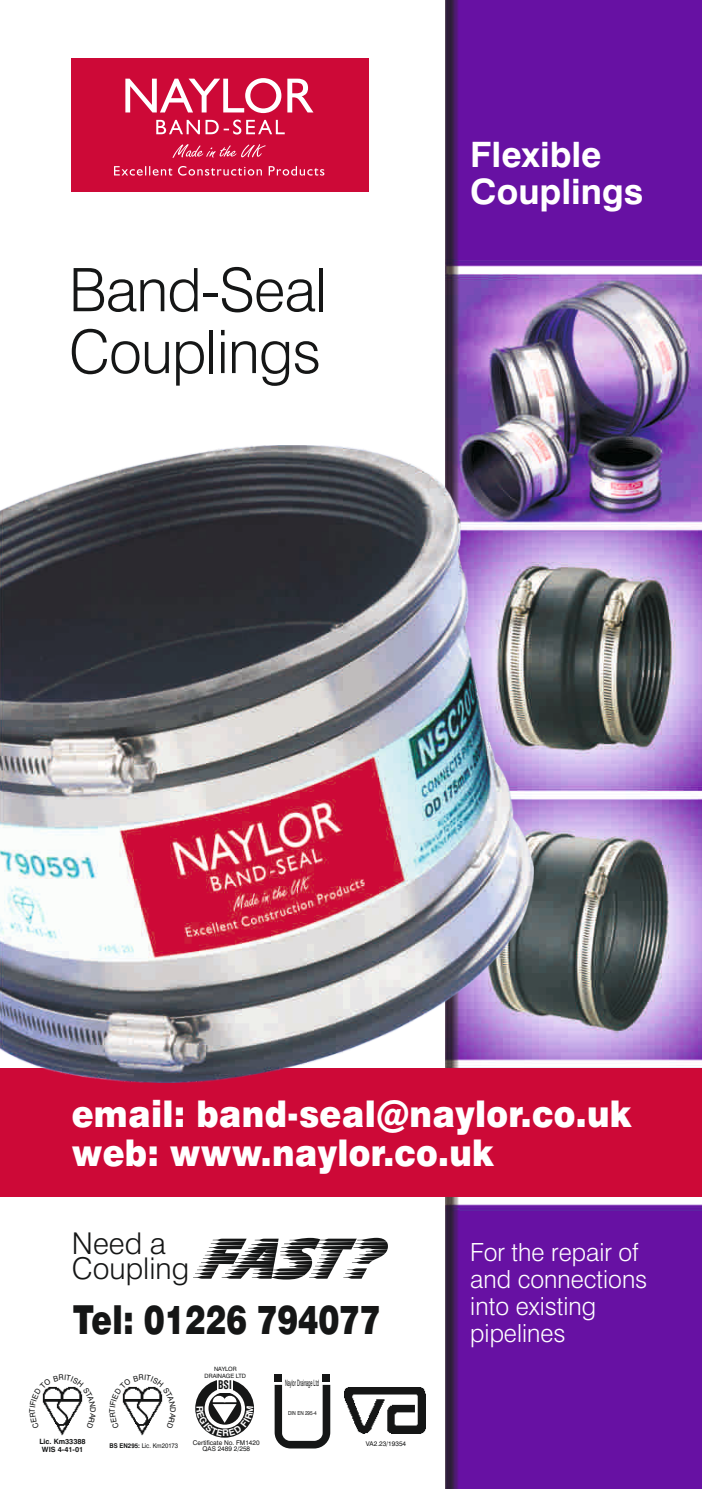
<style>
.page{position:relative;width:702px;height:1489px;background:#fff}
.page>*{position:absolute;margin:0;border:0;box-sizing:border-box;transform-origin:0 0}
.t1{font:300 60px/61.8px "Swiss 721 BT";letter-spacing:-.015em;color:#151616}
.t2{font:900 40px "Swiss 721 BT";letter-spacing:.01em;color:#151616;scale:.77 1}
.t3{font:900 36.75px/39.2px "Swiss 721 BT";letter-spacing:.01em;color:#fff;scale:.89 1}
.t4{font:700 35px/37px "Swiss 721 BT";color:#fff}
.t5{font:300 30px/25px "Swiss 721 BT";color:#151616}
.t6{font:300 25px/27px "Swiss 721 BT";color:#fff}
.t7{font:700 condensed 11.5px "Swiss 721 BT";color:#151616;scale:.87 1}
.t8{font:8.75px "Swiss 721 BT";color:#151616;scale:.44 1}
.t9{font:700 7.25px/8.2px "Swiss 721 BT";color:#151616;text-align:center}
.t10{font:6.5px/6.8px "Swiss 721 BT";color:#151616;text-align:center}
.t11{font:6.5px "Swiss 721 BT";color:#151616;scale:.92 1}
.t12{font:6px/6.5px "Swiss 721 BT";color:#151616;text-align:center}
.t13{font:5.5px "Swiss 721 BT";color:#151616;scale:.85 1}
.s1{font-family:"Slipstream Let Plain";font-weight:400;font-size:60px}
.s2{font-weight:700}
</style>
<div class="page">
<img style="left:445px;top:0;width:257px;height:1488px">
<div style="left:0;top:1068px;width:702px;height:129px;background:#cd0937"></div>
<img style="left:0;top:445px;width:534px;height:636px">
<img style="left:137px;top:1428px;width:10px;height:8px">
<svg style="left:195px;top:1378px;width:59px;height:59px"></svg>
<svg style="left:204px;top:1388px;width:41px;height:40px"></svg>
<svg style="left:208px;top:1392px;width:33px;height:32px"></svg>
<div style="left:217px;top:1378px;width:15px;height:13px;background:#fff"></div>
<img style="left:57px;top:1428px;width:10px;height:8px">
<svg style="left:274px;top:1384px;width:56px;height:64px"></svg>
<div style="left:274px;top:1374px;width:8px;height:7px;background:#151616"></div>
<div style="left:322px;top:1374px;width:8px;height:7px;background:#151616"></div>
<img style="left:345px;top:1387px;width:80px;height:46px">
<div style="left:72px;top:59px;width:297px;height:133px;background:#cd0937"></div>
<svg style="left:172px;top:144px;width:93px;height:14px"></svg>
<svg style="left:114px;top:166px;width:210px;height:10px"></svg>
<svg style="left:125px;top:78px;width:188px;height:35px"></svg>
<svg style="left:156px;top:120px;width:129px;height:14px"></svg>
<svg style="left:122px;top:1386px;width:41px;height:42px"></svg>
<svg style="left:196px;top:1395px;width:57px;height:41px"></svg>
<svg style="left:42px;top:1386px;width:41px;height:42px"></svg>
<h1 class="t1" style="left:69px;top:265px;width:260px">Band-Seal<br>Couplings</h1>
<h3 class="t4" style="left:470px;top:140px;width:174px">Flexible<br>Couplings</h3>
<h3 class="t3" style="left:72px;top:1097px;width:631px">email: band-seal@naylor.co.uk web: www.naylor.co.uk</h3>
<p class="t5" style="left:72px;top:1233px;width:302px">Need a<br>Coupling<span class="s1">FAST?</span></p>
<h2 class="t2" style="left:73px;top:1302px;width:401px">Tel: 01226 794077</h2>
<p class="t9" style="left:39px;top:1437px;width:48px">Lic. Km33388<br>WIS 4-41-01</p>
<p class="t12" style="left:204px;top:1366px;width:43px">NAYLOR<br>DRAINAGE LTD</p>
<p class="t7" style="left:218px;top:1380px;width:17px">BSI</p>
<p class="t11" style="left:109px;top:1442px;width:76px"><span class="s2">BS EN295:</span> Lic. Km20173</p>
<p class="t10" style="left:193px;top:1439px;width:68px">Certificate No. FM1420<br>QAS 2489 2/258</p>
<p class="t8" style="left:285px;top:1378px;width:79px">Naylor Drainage Ltd</p>
<p class="t13" style="left:288px;top:1410px;width:35px">DIN EN 295-4</p>
<p class="t10" style="left:366px;top:1440px;width:42px">VA2.23/19354</p>
<p class="t6" style="left:470px;top:1241px;width:178px">For the repair of and connections into existing pipelines</p>
</div>
